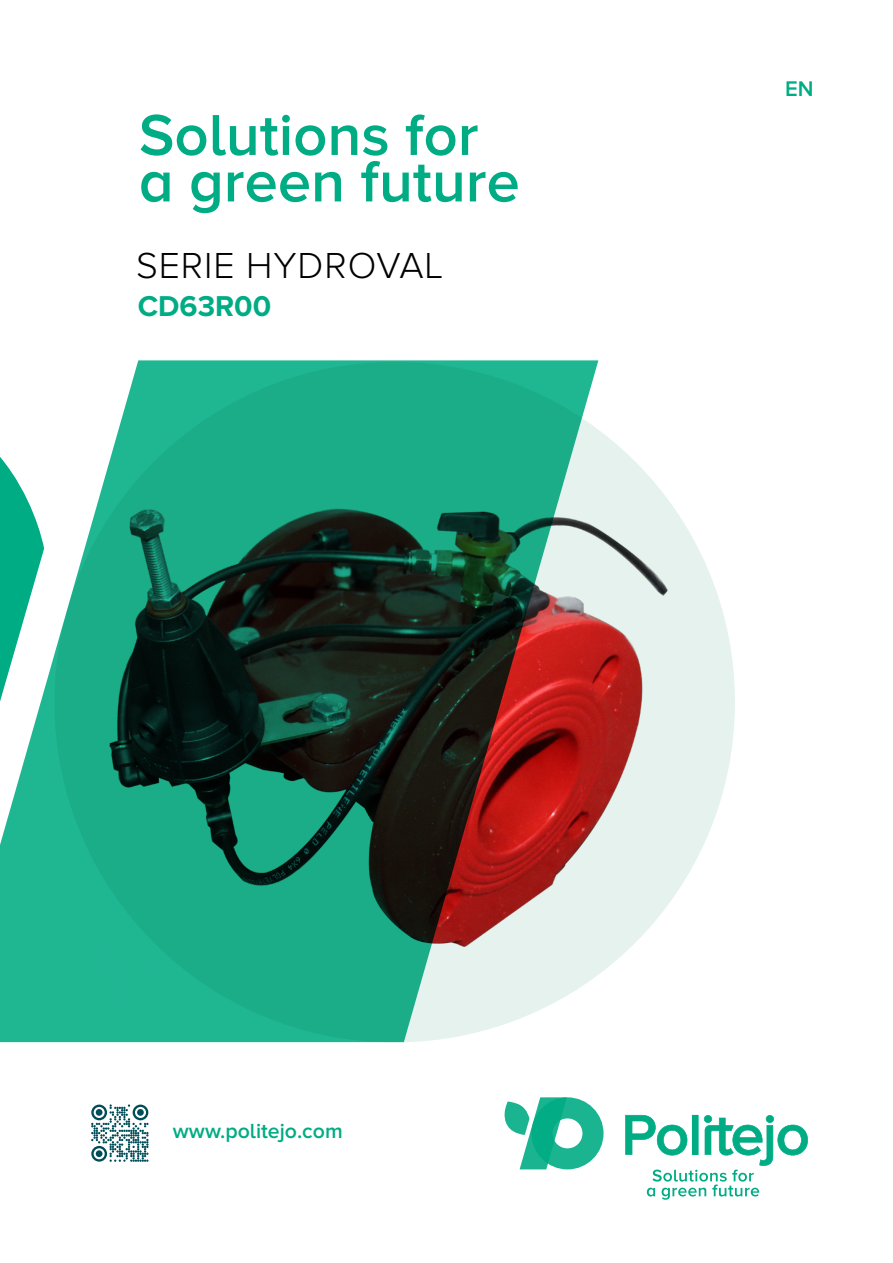
<style>
.page{position:relative;width:893px;height:1263px;background:#fff}
.page>*{position:absolute;margin:0;border:0;box-sizing:border-box;transform-origin:0 0}
.t1{font:600 59.7px/46.5px "Proxima Nova A";color:#00ac84}
.t2{font:300 37.5px "Proxima Nova A";letter-spacing:.025em;color:#000}
.t3{font:700 29.7px "Proxima Nova A";color:#00ac84}
.t4{font:600 21.9px "Proxima Nova A";color:#00ac84}
.t5{font:600 21.3px "Proxima Nova A";color:#00ac84}
</style>
<div class="page">
<div style="left:55px;top:362px;width:680px;height:680px;background:#e5f2ee;border-radius:50%"></div>
<svg style="left:91px;top:1104px;width:58px;height:58px"></svg>
<div style="left:96px;top:1109px;width:6px;height:7px;background:#004d5a;border-radius:50%"></div>
<div style="left:137px;top:1109px;width:7px;height:7px;background:#004d5a;border-radius:50%"></div>
<div style="left:96px;top:1150px;width:6px;height:7px;background:#004d5a;border-radius:50%"></div>
<svg style="left:625px;top:1115px;width:183px;height:85px"></svg>
<svg style="left:505px;top:1097px;width:98px;height:72px"></svg>
<img style="left:598px;top:493px;width:81px;height:453px">
<svg style="left:0;top:360px;width:598px;height:682px;background:#448772"></svg>
<p class="t1" style="left:139px;top:111px;width:382px">Solutions for a green future</p>
<p class="t2" style="left:136px;top:245px;width:308px">SERIE HYDROVAL</p>
<p class="t3" style="left:138px;top:289px;width:135px">CD63R00</p>
<p class="t4" style="left:785px;top:76px;width:30px">EN</p>
<p class="t5" style="left:173px;top:1119px;width:171px">www.politejo.com</p>
</div>
